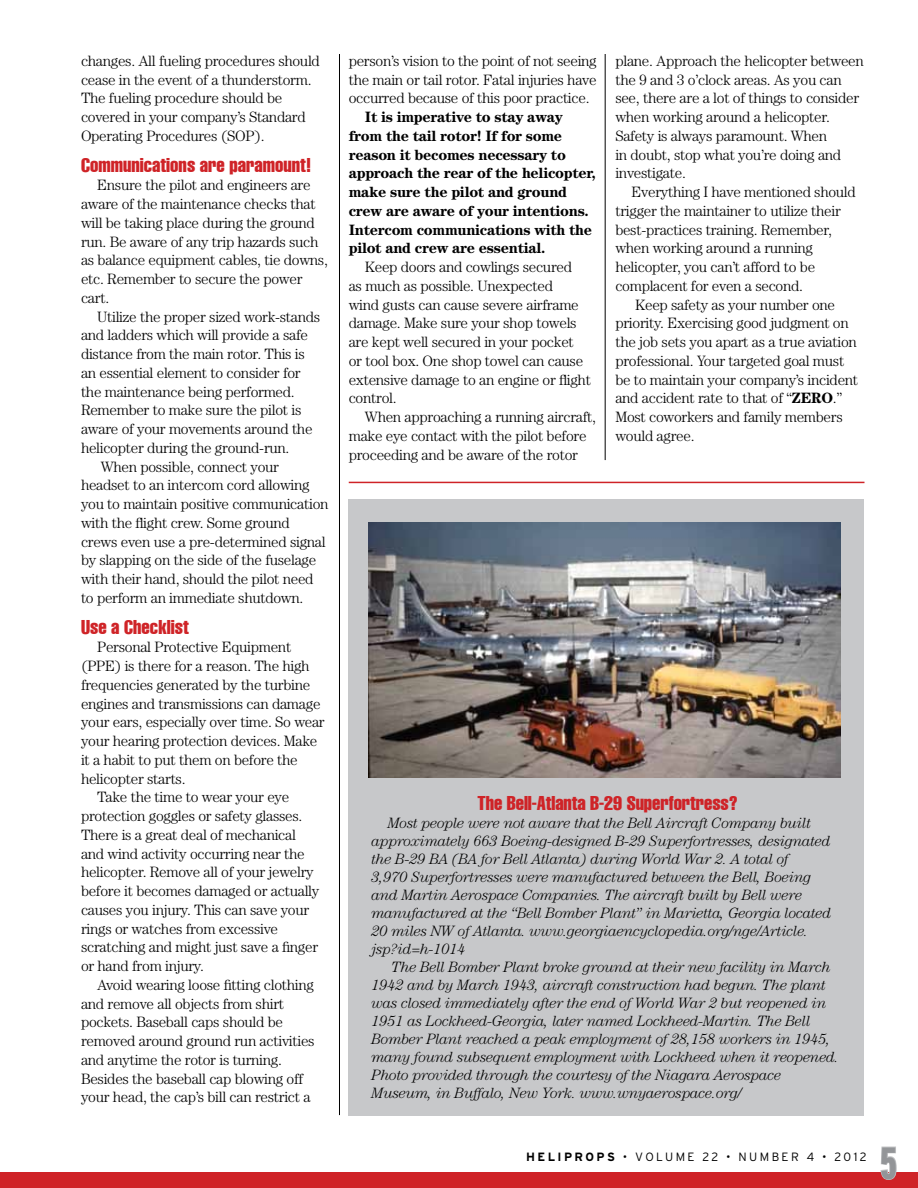
<style>
.page{position:relative;width:918px;height:1188px;background:#fff}
.page>*{position:absolute;margin:0;border:0;box-sizing:border-box;transform-origin:0 0}
.t1{font:900 extra-condensed 45px "Interstate";color:#939598}
.t2{font:19.5px "Corporate Compressed";color:#cf2327}
.t3{font:300 15px/18.8px "Century";letter-spacing:-.02em;color:#000}
.t4{font:italic 300 15px/18px "Century";letter-spacing:-.02em;color:#000}
.t5{font:700 15px/18.8px "Century";letter-spacing:-.02em;color:#000}
.t6{font:300 12px "Interstate";letter-spacing:.2em;color:#000}
.s1{font-weight:700}
</style>
<div class="page">
<div style="left:349px;top:499px;width:515px;height:616px;background:#c7c8ca"></div>
<div style="left:0;top:1172px;width:918px;height:16px;background:#cf2327"></div>
<svg style="left:880px;top:1146px;width:17px;height:34px"></svg>
<img style="left:368px;top:523px;width:472px;height:255px">
<hr style="left:339px;top:54px;width:1px;height:1061px;background:#000">
<hr style="left:605px;top:54px;width:1px;height:406px;background:#000">
<hr style="left:349px;top:482px;width:515px;height:1px;background:#cf2327">
<p class="t3" style="left:81px;top:51px;width:240px">changes. All fueling procedures should cease in the event of a thunderstorm.<br>The fueling procedure should be covered in your company’s Standard Operating Procedures (SOP).</p>
<h2 class="t2" style="left:81px;top:152px;width:232px">Communications are paramount!</h2>
<p class="t3" style="left:81px;top:176px;width:248px;text-indent:16px">Ensure the pilot and engineers are aware of the maintenance checks that will be taking place during the ground run. Be aware of any trip hazards such as balance equipment cables, tie downs, etc. Remember to secure the power cart.</p>
<p class="t3" style="left:97px;top:307px;width:225px">Utilize the proper sized work-stands</p>
<p class="t3" style="left:81px;top:326px;width:228px">and ladders which will provide a safe</p>
<p class="t3" style="left:81px;top:344px;width:225px">distance from the main rotor. This is</p>
<p class="t3" style="left:81px;top:363px;width:221px">an essential element to consider for</p>
<p class="t3" style="left:81px;top:382px;width:215px">the maintenance being performed.</p>
<p class="t3" style="left:81px;top:401px;width:222px">Remember to make sure the pilot is</p>
<p class="t3" style="left:81px;top:419px;width:233px">aware of your movements around the</p>
<p class="t3" style="left:81px;top:438px;width:210px">helicopter during the ground-run.</p>
<p class="t3" style="left:101px;top:457px;width:180px">When possible, connect your</p>
<p class="t3" style="left:81px;top:476px;width:230px">headset to an intercom cord allowing</p>
<p class="t3" style="left:81px;top:494px;width:249px">you to maintain positive communication</p>
<p class="t3" style="left:81px;top:513px;width:210px">with the flight crew. Some ground</p>
<p class="t3" style="left:81px;top:532px;width:246px">crews even use a pre-determined signal</p>
<p class="t3" style="left:81px;top:551px;width:237px">by slapping on the side of the fuselage</p>
<p class="t3" style="left:81px;top:569px;width:234px">with their hand, should the pilot need</p>
<p class="t3" style="left:81px;top:588px;width:224px">to perform an immediate shutdown.</p>
<h2 class="t2" style="left:81px;top:614px;width:109px">Use a Checklist</h2>
<p class="t3" style="left:97px;top:638px;width:196px">Personal Protective Equipment</p>
<p class="t3" style="left:81px;top:656px;width:230px">(PPE) is there for a reason. The high</p>
<p class="t3" style="left:81px;top:675px;width:231px">frequencies generated by the turbine</p>
<p class="t3" style="left:81px;top:694px;width:241px">engines and transmissions can damage</p>
<p class="t3" style="left:81px;top:713px;width:245px">your ears, especially over time. So wear</p>
<p class="t3" style="left:81px;top:731px;width:238px">your hearing protection devices. Make</p>
<p class="t3" style="left:81px;top:750px;width:218px">it a habit to put them on before the</p>
<p class="t3" style="left:81px;top:769px;width:106px">helicopter starts.</p>
<p class="t3" style="left:97px;top:788px;width:194px">Take the time to wear your eye</p>
<p class="t3" style="left:81px;top:806px;width:223px">protection goggles or safety glasses.</p>
<p class="t3" style="left:81px;top:825px;width:217px">There is a great deal of mechanical</p>
<p class="t3" style="left:81px;top:844px;width:225px">and wind activity occurring near the</p>
<p class="t3" style="left:81px;top:863px;width:234px">helicopter. Remove all of your jewelry</p>
<p class="t3" style="left:81px;top:881px;width:240px">before it becomes damaged or actually</p>
<p class="t3" style="left:81px;top:900px;width:230px">causes you injury. This can save your</p>
<p class="t3" style="left:81px;top:919px;width:199px">rings or watches from excessive</p>
<p class="t3" style="left:81px;top:938px;width:239px">scratching and might just save a finger</p>
<p class="t3" style="left:81px;top:956px;width:124px">or hand from injury.</p>
<p class="t3" style="left:97px;top:975px;width:218px">Avoid wearing loose fitting clothing</p>
<p class="t3" style="left:81px;top:994px;width:205px">and remove all objects from shirt</p>
<p class="t3" style="left:81px;top:1013px;width:204px">pockets. Baseball caps should be</p>
<p class="t3" style="left:81px;top:1031px;width:235px">removed around ground run activities</p>
<p class="t3" style="left:81px;top:1050px;width:202px">and anytime the rotor is turning.</p>
<p class="t3" style="left:81px;top:1069px;width:224px">Besides the baseball cap blowing off</p>
<p class="t3" style="left:81px;top:1088px;width:231px">your head, the cap’s bill can restrict a</p>
<p class="t3" style="left:349px;top:51px;width:250px;text-align:justify">person’s vision to the point of not seeing the main or tail rotor. Fatal injuries have occurred because of this poor practice.</p>
<p class="t5" style="left:349px;top:107px;width:249px;text-indent:16px">It is imperative to stay away from the tail rotor! If for some reason it becomes necessary to approach the rear of the helicopter, make sure the pilot and ground crew are aware of your intentions.<br>Intercom communications with the pilot and crew are essential.</p>
<p class="t3" style="left:349px;top:257px;width:244px;text-indent:16px">Keep doors and cowlings secured<br>as much as possible. Unexpected<br>wind gusts can cause severe airframe damage. Make sure your shop towels are kept well secured in your pocket<br>or tool box. One shop towel can cause extensive damage to an engine or flight control.</p>
<p class="t3" style="left:349px;top:407px;width:249px;text-indent:16px">When approaching a running aircraft, make eye contact with the pilot before proceeding and be aware of the rotor</p>
<p class="t3" style="left:615px;top:51px;width:250px">plane. Approach the helicopter between the 9 and 3 o’clock areas. As you can see, there are a lot of things to consider when working around a helicopter.<br>Safety is always paramount. When<br>in doubt, stop what you’re doing and investigate.</p>
<p class="t3" style="left:615px;top:182px;width:242px;text-indent:16px">Everything I have mentioned should trigger the maintainer to utilize their best-practices training. Remember, when working around a running helicopter, you can’t afford to be complacent for even a second.</p>
<p class="t3" style="left:615px;top:295px;width:244px;text-indent:20px">Keep safety as your number one priority. Exercising good judgment on the job sets you apart as a true aviation professional. Your targeted goal must be to maintain your company’s incident and accident rate to that of “<span class="s1">ZERO</span>.” Most coworkers and family members would agree.</p>
<h2 class="t2" style="left:478px;top:791px;width:262px">The Bell-Atlanta B-29 Superfortress?</h2>
<p class="t4" style="left:372px;top:814px;width:461px;text-indent:16px">Most people were not aware that the Bell Aircraft Company built approximately 663 Boeing-designed B-29 Superfortresses, designated the B-29 BA (BA for Bell Atlanta) during World War 2. A total of<br>3,970 Superfortresses were manufactured between the Bell, Boeing and Martin Aerospace Companies. The aircraft built by Bell were manufactured at the “Bell Bomber Plant” in Marietta, Georgia located 20 miles NW of Atlanta. www.georgiaencyclopedia.org/nge/Article. jsp?id=h-1014</p>
<p class="t4" style="left:372px;top:958px;width:469px;text-indent:20px">The Bell Bomber Plant broke ground at their new facility in March 1942 and by March 1943, aircraft construction had begun. The plant was closed immediately after the end of World War 2 but reopened in 1951 as Lockheed-Georgia, later named Lockheed-Martin. The Bell Bomber Plant reached a peak employment of 28,158 workers in 1945, many found subsequent employment with Lockheed when it reopened.<br>Photo provided through the courtesy of the Niagara Aerospace Museum, in Buffalo, New York. www.wnyaerospace.org/</p>
<p class="t6" style="left:526px;top:1150px;width:342px"><span class="s1">HELIPROPS</span> • VOLUME 22 • NUMBER 4 • 2012</p>
<h1 class="t1" style="left:880px;top:1138px;width:18px">5</h1>
</div>
